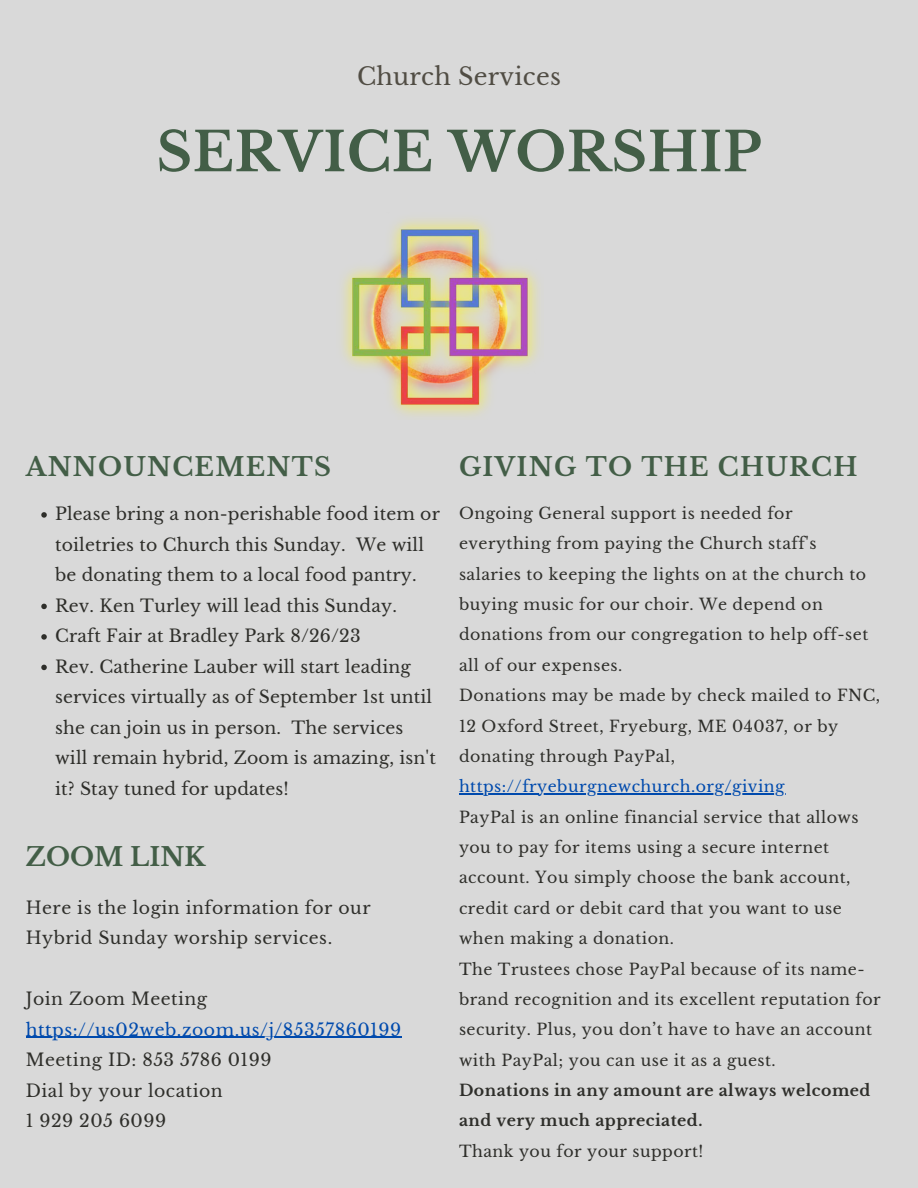
<style>
.page{position:relative;width:918px;height:1188px;background:#d9d9d9}
.page>*{position:absolute;margin:0;border:0;box-sizing:border-box;transform-origin:0 0}
.t1{font:700 54px "Libre Baskerville";letter-spacing:.01em;color:#435e47}
.t2{font:700 25.5px "Libre Baskerville";letter-spacing:.05em;color:#435e47}
.t3{font:700 25.5px "Libre Baskerville";color:#435e47}
.t4{font:24px "Libre Baskerville";letter-spacing:.01em;color:#514d44}
.t5{font:17.25px/30.5px "Libre Baskerville";letter-spacing:.01em;color:#2e2e2a}
.t6{font:17.25px/30.5px "Libre Baskerville";letter-spacing:.03em;color:#2e2e2a}
.t7{font:17.25px "Libre Baskerville";letter-spacing:.03em;color:#004aad}
.t8{font:15.75px/30.3px "Libre Baskerville";letter-spacing:.03em;color:#2e2e2a}
.t9{font:700 15.75px/30.3px "Libre Baskerville";letter-spacing:.03em;color:#2e2e2a}
.t10{font:15.75px "Libre Baskerville";letter-spacing:.03em;color:#004aad}
</style>
<div class="page">
<img style="left:342px;top:219px;width:197px;height:197px">
<svg style="left:41px;top:512px;width:6px;height:6px"></svg>
<svg style="left:41px;top:604px;width:6px;height:5px"></svg>
<svg style="left:41px;top:634px;width:6px;height:6px"></svg>
<svg style="left:41px;top:665px;width:6px;height:5px"></svg>
<hr style="left:26px;top:1037px;width:376px;height:1px;background:#004aad">
<hr style="left:459px;top:793px;width:326px;height:2px;background:#004aad">
<h3 class="t4" style="left:357px;top:62px;width:205px">Church Services</h3>
<h1 class="t1" style="left:156px;top:119px;width:607px">SERVICE WORSHIP</h1>
<h2 class="t2" style="left:26px;top:451px;width:307px">ANNOUNCEMENTS</h2>
<h2 class="t2" style="left:459px;top:451px;width:400px">GIVING TO THE CHURCH</h2>
<p class="t5" style="left:55px;top:499px;width:386px">Please bring a non-perishable food item or toiletries to Church this Sunday. We will be donating them to a local food pantry.<br>Rev. Ken Turley will lead this Sunday.<br>Craft Fair at Bradley Park 8/26/23<br>Rev. Catherine Lauber will start leading services virtually as of September 1st until she can join us in person. The services will remain hybrid, Zoom is amazing, isn't it? Stay tuned for updates!</p>
<h2 class="t3" style="left:26px;top:841px;width:181px">ZOOM LINK</h2>
<p class="t6" style="left:26px;top:892px;width:346px">Here is the login information for our<br>Hybrid Sunday worship services.</p>
<p class="t6" style="left:26px;top:984px;width:183px">Join Zoom Meeting</p>
<p class="t7" style="left:26px;top:1019px;width:377px">https://us02web.zoom.us/j/85357860199</p>
<p class="t6" style="left:26px;top:1045px;width:247px">Meeting ID: 853 5786 0199<br>Dial by your location<br>1 929 205 6099</p>
<p class="t8" style="left:459px;top:498px;width:423px">Ongoing General support is needed for everything from paying the Church staff's salaries to keeping the lights on at the church to buying music for our choir. We depend on donations from our congregation to help off-set all of our expenses.<br>Donations may be made by check mailed to FNC, 12 Oxford Street, Fryeburg, ME 04037, or by donating through PayPal,</p>
<p class="t10" style="left:459px;top:777px;width:327px">https://fryeburgnewchurch.org/giving</p>
<p class="t8" style="left:459px;top:802px;width:423px">PayPal is an online financial service that allows you to pay for items using a secure internet account. You simply choose the bank account, credit card or debit card that you want to use when making a donation.<br>The Trustees chose PayPal because of its name&shy;brand recognition and its excellent reputation for security. Plus, you don’t have to have an account with PayPal; you can use it as a guest.</p>
<p class="t9" style="left:459px;top:1075px;width:413px">Donations in any amount are always welcomed and very much appreciated.</p>
<p class="t8" style="left:459px;top:1136px;width:246px">Thank you for your support!</p>
</div>
